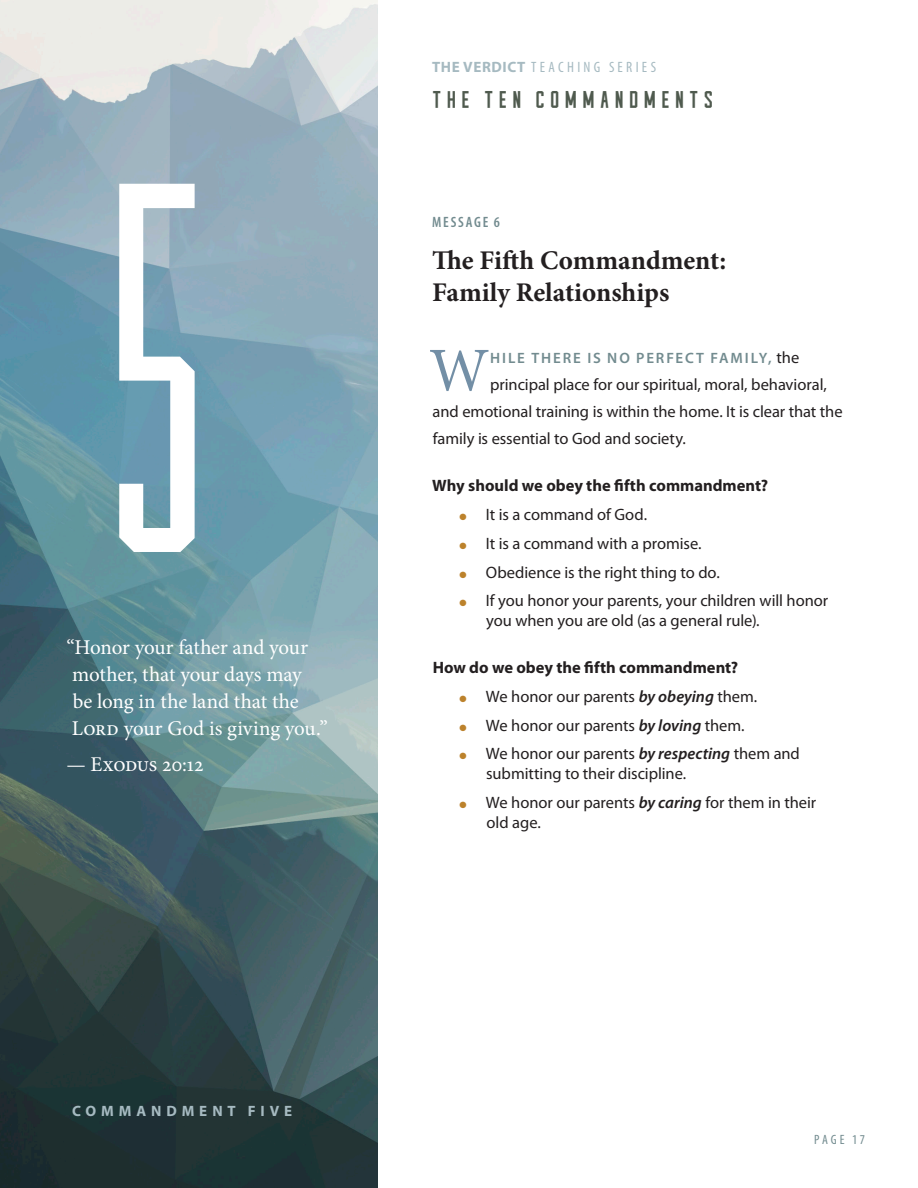
<style>
.page{position:relative;width:918px;height:1188px;background:#fff}
.page>*{position:absolute;margin:0;border:0;box-sizing:border-box;transform-origin:0 0}
.t1{font:62.25px "Minion Pro";color:#738fa6}
.t2{font:700 36px "Cast Iron";letter-spacing:.145em;color:#4f5a4e}
.Lesson_Title{font:700 27px/32.4px "Minion Pro";color:#231f20}
.Quote_Style_1_white{font:21px/27px "Minion Pro";letter-spacing:-.01em;color:#fff}
.Sub_Key_Points_1p0{font:16.5px/27px "Myriad Pro";letter-spacing:-.005em;color:#231f20}
.Sub_Key_Points_0p6{font:16.5px/19.8px "Myriad Pro";letter-spacing:-.005em;color:#231f20}
.Bold_Key_Points{font:700 16.5px "Myriad Pro";color:#231f20}
.t3{font:600 15px "Myriad Pro";letter-spacing:.125em;color:#728b8f}
.t4{font:condensed 15px "Myriad Pro";letter-spacing:.22em;color:#a6bac1}
.section_dividers_lig{font:700 15px "Myriad Pro";letter-spacing:.325em;color:#a6bac1}
.message_number{font:600 condensed 15px "Myriad Pro";letter-spacing:.12em;color:#728b8f}
.t5{font:condensed 13.5px "Myriad Pro";letter-spacing:.2em;color:#728b8f}
.s1{font-weight:700;font-stretch:normal}
.s2{font-weight:400;font-size:16.5px;color:#231f20}
.s3{color:#bc822c}
.s4{font-weight:600;font-style:italic}
</style>
<div class="page">
<img style="left:0;top:0;width:377px;height:1188px">
<svg style="left:119px;top:184px;width:76px;height:368px"></svg>
<p class="Quote_Style_1_white" style="left:67px;top:634px;width:263px">“Honor your father and your mother, that your days may<br>be long in the land that the<br>Lord your God is giving you.”</p>
<p class="Quote_Style_1_white" style="left:66px;top:751px;width:139px">— Exodus 20:12</p>
<p class="t4" style="left:432px;top:58px;width:225px"><span class="s1">THE VERDICT</span> TEACHING SERIES</p>
<h2 class="t2" style="left:432px;top:80px;width:283px">THE TEN COMMANDMENTS</h2>
<p class="message_number" style="left:432px;top:213px;width:69px">MESSAGE 6</p>
<p class="Lesson_Title" style="left:432px;top:243px;width:296px">The Fifth Commandment:<br>Family Relationships</p>
<p class="t1" style="left:429px;top:329px;width:62px">W</p>
<p class="t3" style="left:490px;top:349px;width:311px">HILE THERE IS NO PERFECT FAMILY, <span class="s2">the</span></p>
<p class="Sub_Key_Points_1p0" style="left:433px;top:371px;width:412px;text-indent:57px">principal place for our spiritual, moral, behavioral, and emotional training is within the home. It is clear that the family is essential to God and society.</p>
<p class="Bold_Key_Points" style="left:432px;top:475px;width:337px">Why should we obey the fifth commandment?</p>
<p class="Sub_Key_Points_0p6" style="left:459px;top:504px;width:189px"><span class="s3">●</span> It is a command of God.</p>
<p class="Sub_Key_Points_0p6" style="left:459px;top:533px;width:244px"><span class="s3">●</span> It is a command with a promise.</p>
<p class="Sub_Key_Points_0p6" style="left:459px;top:562px;width:262px"><span class="s3">●</span> Obedience is the right thing to do.</p>
<p class="Sub_Key_Points_1p0" style="left:486px;top:591px;width:344px;line-height:19.8px;text-indent:-27px"><span class="s3">●</span> If you honor your parents, your children will honor you when you are old (as a general rule).</p>
<p class="Bold_Key_Points" style="left:433px;top:657px;width:307px">How do we obey the fifth commandment?</p>
<p class="Sub_Key_Points_0p6" style="left:459px;top:686px;width:299px"><span class="s3">●</span> We honor our parents <span class="s4">by obeying</span> them.</p>
<p class="Sub_Key_Points_0p6" style="left:459px;top:715px;width:287px"><span class="s3">●</span> We honor our parents <span class="s4">by loving</span> them.</p>
<p class="Sub_Key_Points_0p6" style="left:486px;top:744px;width:315px;text-indent:-27px"><span class="s3">●</span> We honor our parents <span class="s4">by respecting</span> them and submitting to their discipline.</p>
<p class="Sub_Key_Points_1p0" style="left:487px;top:792px;width:331px;line-height:19.8px;text-indent:-27px"><span class="s3">●</span> We honor our parents <span class="s4">by caring</span> for them in their old age.</p>
<p class="section_dividers_lig" style="left:72px;top:1101px;width:221px">COMMANDMENT FIVE</p>
<p class="t5" style="left:814px;top:1132px;width:52px">PAGE 17</p>
</div>
